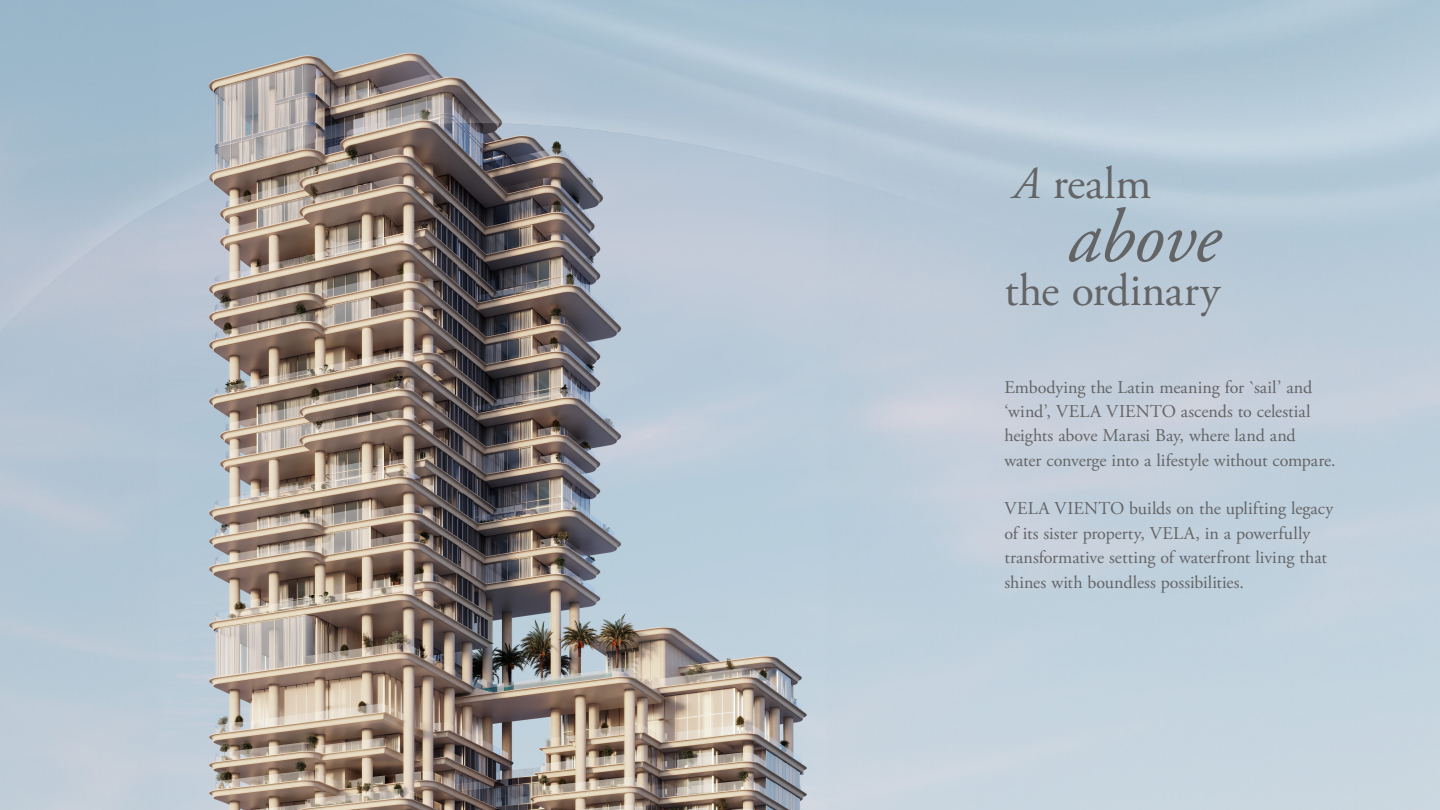
<style>
.page{position:relative;width:1440px;height:810px;background:#fff}
.page>*{position:absolute;margin:0;border:0;box-sizing:border-box;transform-origin:0 0}
.t1{font:italic 75.3px "Adobe Garamond Pro";letter-spacing:-.015em;color:#636466}
.t2{font:45.75px "Adobe Garamond Pro";letter-spacing:-.005em;color:#636466}
.t3{font:18px/24.4px "Adobe Garamond Pro";color:#636466}
.s1{font-style:italic}
</style>
<div class="page">
<img style="left:0;top:693px;width:1440px;height:117px">
<img style="left:0;top:0;width:1440px;height:693px">
<h2 class="t2" style="left:1013px;top:156px;width:140px"><span class="s1">A</span> realm</h2>
<h1 class="t1" style="left:1067px;top:192px;width:154px">above</h1>
<h2 class="t2" style="left:1004px;top:263px;width:217px">the ordinary</h2>
<p class="t3" style="left:1004px;top:375px;width:333px">Embodying the Latin meaning for `sail’ and ‘wind’, VELA VIENTO ascends to celestial heights above Marasi Bay, where land and water converge into a lifestyle without compare.</p>
<p class="t3" style="left:1004px;top:497px;width:330px">VELA VIENTO builds on the uplifting legacy of its sister property, VELA, in a powerfully transformative setting of waterfront living that shines with boundless possibilities.</p>
</div>
